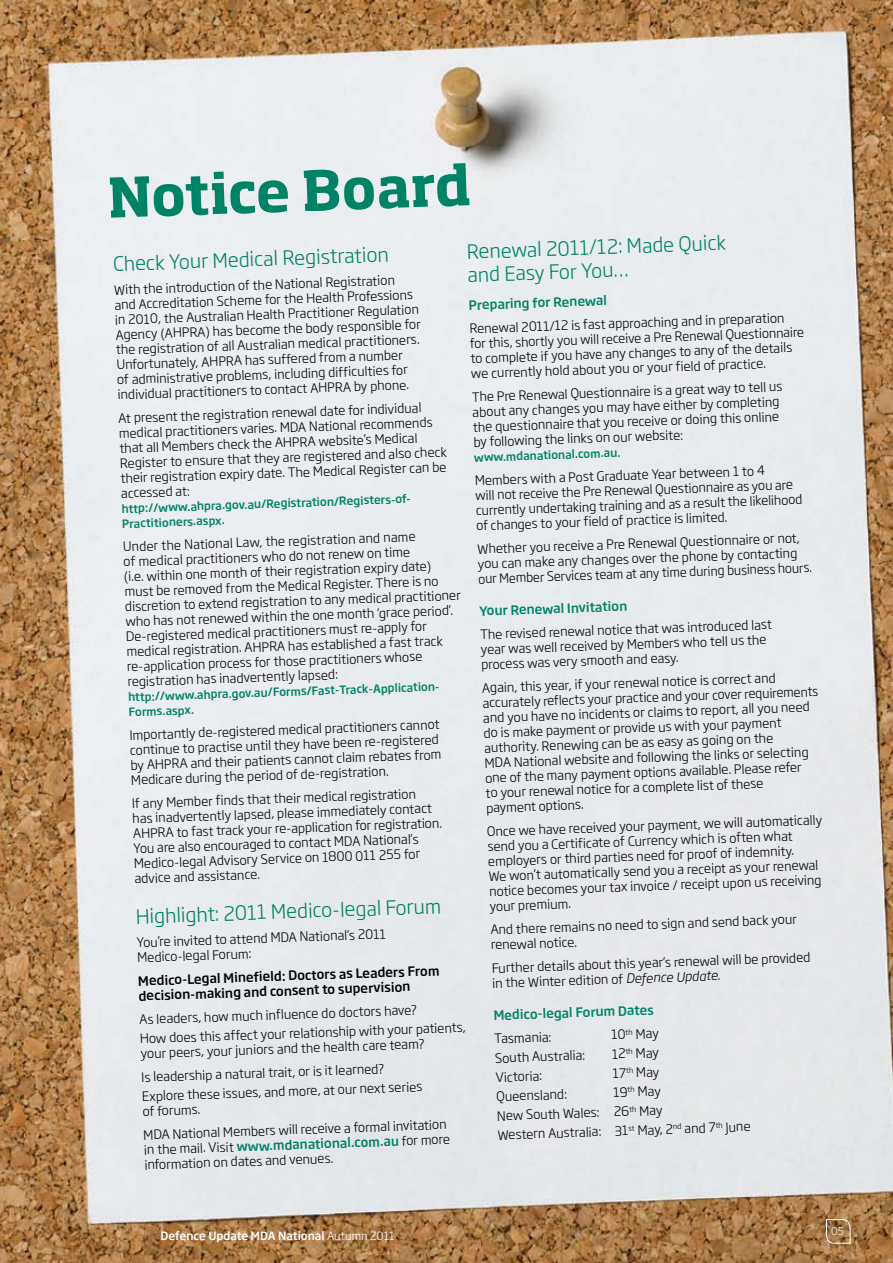
<style>
.page{position:relative;width:893px;height:1263px;background:#fff}
.page>*{position:absolute;margin:0;border:0;box-sizing:border-box;transform-origin:0 0}
.t1{font:700 54px "Soho Std";color:#008265}
.t2{font:300 19.5px/23.4px "Soho Gothic Std";color:#008265}
.t3{font:300 12.75px/15px "Soho Gothic Std";color:#000}
.t4{font:500 12.75px/15px "Soho Gothic Std";color:#000}
.t5{font:500 12.75px "Soho Gothic Std";color:#008265}
.t6{font:500 11.25px/15px "Soho Gothic Std";color:#008265}
.t7{font:500 11.25px "Soho Gothic Std";color:#fff}
.t8{font:300 10.5px "Soho Gothic Std";color:#fff}
.s1{font-style:italic}
.s2{font-weight:500;color:#008265}
.s3{font-weight:300}
</style>
<div class="page">
<img style="left:0;top:0;width:893px;height:1263px">
<svg style="left:826px;top:1219px;width:25px;height:25px"></svg>
<h1 class="t1" style="left:107px;top:163px;width:364px;rotate:-2deg">Notice Board</h1>
<h2 class="t2" style="left:466px;top:240px;width:261px;rotate:-2deg">Renewal 2011/12: Made Quick and Easy For You…</h2>
<p class="t5" style="left:468px;top:297px;width:140px;rotate:-2deg">Preparing for Renewal</p>
<p class="t3" style="left:469px;top:321px;width:336px;rotate:-2deg">Renewal 2011/12 is fast approaching and in preparation<br>for this, shortly you will receive a Pre Renewal Questionnaire to complete if you have any changes to any of the details we currently hold about you or your field of practice.</p>
<p class="t3" style="left:472px;top:390px;width:312px;rotate:-2deg">The Pre Renewal Questionnaire is a great way to tell us about any changes you may have either by completing the questionnaire that you receive or doing this online by following the links on our website:</p>
<p class="t6" style="left:474px;top:450px;width:148px;rotate:-2deg">www.mdanational.com.au.</p>
<p class="t3" style="left:475px;top:473px;width:328px;rotate:-2deg">Members with a Post Graduate Year between 1 to 4<br>will not receive the Pre Renewal Questionnaire as you are currently undertaking training and as a result the likelihood of changes to your field of practice is limited.</p>
<p class="t3" style="left:477px;top:542px;width:335px;rotate:-2deg">Whether you receive a Pre Renewal Questionnaire or not, you can make any changes over the phone by contacting our Member Services team at any time during business hours.</p>
<p class="t5" style="left:479px;top:603px;width:149px;rotate:-2deg">Your Renewal Invitation</p>
<p class="t3" style="left:480px;top:627px;width:293px;rotate:-2deg">The revised renewal notice that was introduced last year was well received by Members who tell us the process was very smooth and easy.</p>
<p class="t3" style="left:482px;top:681px;width:337px;rotate:-2deg">Again, this year, if your renewal notice is correct and accurately reflects your practice and your cover requirements and you have no incidents or claims to report, all you need do is make payment or provide us with your payment authority. Renewing can be as easy as going on the<br>MDA National website and following the links or selecting one of the many payment options available. Please refer<br>to your renewal notice for a complete list of these<br>payment options.</p>
<p class="t3" style="left:487px;top:824px;width:337px;rotate:-2deg">Once we have received your payment, we will automatically send you a Certificate of Currency which is often what employers or third parties need for proof of indemnity.<br>We won’t automatically send you a receipt as your renewal notice becomes your tax invoice / receipt upon us receiving your premium.</p>
<p class="t3" style="left:490px;top:922px;width:308px;rotate:-2deg">And there remains no need to sign and send back your renewal notice.</p>
<p class="t3" style="left:492px;top:961px;width:320px;rotate:-2deg">Further details about this year’s renewal will be provided in the Winter edition of <span class="s1">Defence Update</span>.</p>
<p class="t5" style="left:493px;top:1007px;width:162px;rotate:-2deg">Medico-legal Forum Dates</p>
<p class="t3" style="left:494px;top:1031px;width:59px;rotate:-2deg">Tasmania:</p>
<p class="t3" style="left:611px;top:1027px;width:49px;rotate:-2deg">10<sup>th</sup> May</p>
<p class="t3" style="left:495px;top:1051px;width:92px;rotate:-2deg">South Australia:</p>
<p class="t3" style="left:612px;top:1047px;width:48px;rotate:-2deg">12<sup>th</sup> May</p>
<p class="t3" style="left:495px;top:1070px;width:48px;rotate:-2deg">Victoria:</p>
<p class="t3" style="left:612px;top:1066px;width:48px;rotate:-2deg">17<sup>th</sup> May</p>
<p class="t3" style="left:496px;top:1089px;width:72px;rotate:-2deg">Queensland:</p>
<h2 class="t2" style="left:113px;top:252px;width:277px;rotate:-2deg">Check Your Medical Registration</h2>
<p class="t3" style="left:114px;top:283px;width:307px;rotate:-2deg">With the introduction of the National Registration and Accreditation Scheme for the Health Professions in 2010, the Australian Health Practitioner Regulation Agency (AHPRA) has become the body responsible for the registration of all Australian medical practitioners.<br>Unfortunately, AHPRA has suffered from a number<br>of administrative problems, including difficulties for individual practitioners to contact AHPRA by phone.</p>
<p class="t3" style="left:118px;top:411px;width:328px;rotate:-2deg">At present the registration renewal date for individual medical practitioners varies. MDA National recommends that all Members check the AHPRA website’s Medical Register to ensure that they are registered and also check their registration expiry date. The Medical Register can be accessed at:</p>
<p class="t6" style="left:121px;top:501px;width:292px;rotate:-2deg">http://www.ahpra.gov.au/Registration/Registers-of-<br>Practitioners.aspx.</p>
<p class="t3" style="left:123px;top:539px;width:337px;rotate:-2deg">Under the National Law, the registration and name<br>of medical practitioners who do not renew on time<br>(i.e. within one month of their registration expiry date) must be removed from the Medical Register. There is no discretion to extend registration to any medical practitioner who has not renewed within the one month ‘grace period’.<br>De-registered medical practitioners must re-apply for medical registration. AHPRA has established a fast track re-application process for those practitioners whose registration has inadvertently lapsed:</p>
<p class="t6" style="left:128px;top:690px;width:314px;rotate:-2deg">http://www.ahpra.gov.au/Forms/Fast-Track-Application-<br>Forms.aspx.</p>
<p class="t3" style="left:129px;top:728px;width:312px;rotate:-2deg">Importantly de-registered medical practitioners cannot continue to practise until they have been re-registered by AHPRA and their patients cannot claim rebates from Medicare during the period of de-registration.</p>
<p class="t3" style="left:132px;top:796px;width:311px;rotate:-2deg">If any Member finds that their medical registration<br>has inadvertently lapsed, please immediately contact AHPRA to fast track your re-application for registration.<br>You are also encouraged to contact MDA National’s Medico-legal Advisory Service on 1800 011 255 for advice and assistance.</p>
<h2 class="t2" style="left:135px;top:905px;width:307px;rotate:-2deg">Highlight: 2011 Medico-legal Forum</h2>
<p class="t3" style="left:137px;top:935px;width:251px;rotate:-2deg">You’re invited to attend MDA National’s 2011<br>Medico-legal Forum:</p>
<p class="t4" style="left:138px;top:973px;width:303px;rotate:-2deg">Medico-Legal Minefield: Doctors as Leaders From decision-making and consent to supervision</p>
<p class="t3" style="left:139px;top:1010px;width:327px;line-height:19.2px;rotate:-2deg">As leaders, how much influence do doctors have?<br>How does this affect your relationship with your patients,</p>
<p class="t3" style="left:140px;top:1042px;width:286px;line-height:23.5px;rotate:-2deg">your peers, your juniors and the health care team?<br>Is leadership a natural trait, or is it learned?</p>
<p class="t3" style="left:142px;top:1089px;width:282px;rotate:-2deg">Explore these issues, and more, at our next series of forums.</p>
<p class="t3" style="left:143px;top:1127px;width:308px;rotate:-2deg">MDA National Members will receive a formal invitation in the mail. Visit <span class="s2">www.mdanational.com.au</span> for more information on dates and venues.</p>
<p class="t3" style="left:496px;top:1087px;width:255px;line-height:19.2px;text-indent:117px;rotate:-2deg">19<sup>th</sup> May<br>New South Wales: 26<sup>th</sup> May<br>Western Australia: 31<sup>st</sup> May, 2<sup>nd</sup> and 7<sup>th</sup> June</p>
<p class="t7" style="left:161px;top:1229px;width:236px">Defence Update MDA National <span class="s3">Autumn 2011</span></p>
<p class="t8" style="left:831px;top:1224px;width:14px">05</p>
</div>
